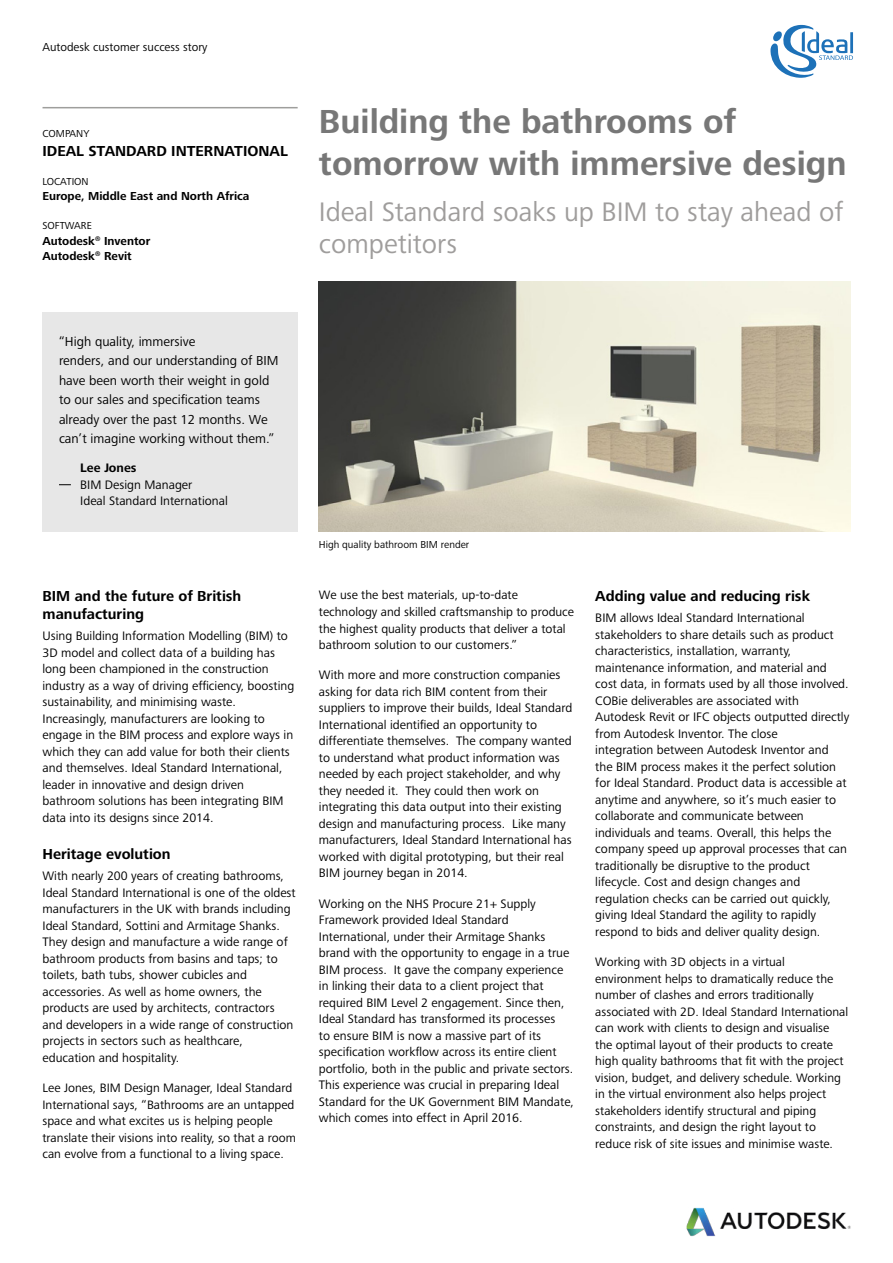
<style>
.page{position:relative;width:893px;height:1263px;background:#fff}
.page>*{position:absolute;margin:0;border:0;box-sizing:border-box;transform-origin:0 0}
.t1{font:700 34.5px/41.4px "Frutiger Next LTW1 G";color:#777}
.t2{font:27.75px/31.5px "Frutiger Next LTW1 G";color:#9f9d9c}
.t3{font:700 15px/18px "Frutiger Next LTW1 G";color:#000}
.t4{font:13.5px/19.5px "Frutiger Next LTW1 G";color:#000}
.t5{font:12.75px/16.5px "Frutiger Next LTW1 G";color:#000}
.t6{font:700 12.75px "Frutiger Next LTW1 G";color:#000}
.t7{font:12.6px/16.5px "Frutiger Next LTW1 G";color:#000}
.t8{font:700 12px/15px "Frutiger Next LTW1 G";color:#000}
.t9{font:12px "Frutiger Next LTW1 G";color:#000}
.t10{font:10.5px "Frutiger Next LTW1 G";color:#000}
</style>
<div class="page">
<hr style="left:43px;top:107px;width:255px;height:1px;background:#9e9e9c">
<div style="left:43px;top:313px;width:255px;height:219px;background:#e7e7e7"></div>
<img style="left:319px;top:281px;width:531px;height:251px">
<svg style="left:59px;top:484px;width:12px;height:1px"></svg>
<img style="left:686px;top:1207px;width:165px;height:30px">
<svg style="left:770px;top:25px;width:83px;height:53px"></svg>
<p class="t9" style="left:43px;top:40px;width:167px">Autodesk customer success story</p>
<p class="t10" style="left:43px;top:128px;width:48px">COMPANY</p>
<p class="t3" style="left:43px;top:142px;width:247px">IDEAL STANDARD INTERNATIONAL</p>
<p class="t10" style="left:43px;top:175px;width:48px">LOCATION</p>
<p class="t8" style="left:43px;top:189px;width:209px">Europe, Middle East and North Africa</p>
<p class="t10" style="left:43px;top:220px;width:51px">SOFTWARE</p>
<p class="t8" style="left:43px;top:234px;width:109px">Autodesk<sup>®</sup> Inventor<br>Autodesk<sup>®</sup> Revit</p>
<h1 class="t1" style="left:319px;top:102px;width:529px">Building the bathrooms of tomorrow with immersive design</h1>
<h2 class="t2" style="left:319px;top:197px;width:526px">Ideal Standard soaks up BIM to stay ahead of competitors</h2>
<p class="t4" style="left:59px;top:332px;width:221px">“High quality, immersive<br>renders, and our understanding of BIM have been worth their weight in gold to our sales and specification teams already over the past 12 months. We can’t imagine working without them.”</p>
<p class="t6" style="left:80px;top:461px;width:58px">Lee Jones</p>
<p class="t5" style="left:80px;top:477px;width:149px">BIM Design Manager<br>Ideal Standard International</p>
<p class="t3" style="left:43px;top:588px;width:200px">BIM and the future of British manufacturing</p>
<p class="t5" style="left:43px;top:628px;width:253px">Using Building Information Modelling (BIM) to 3D model and collect data of a building has long been championed in the construction industry as a way of driving efficiency, boosting sustainability, and minimising waste.<br>Increasingly, manufacturers are looking to engage in the BIM process and explore ways in which they can add value for both their clients and themselves. Ideal Standard International, leader in innovative and design driven bathroom solutions has been integrating BIM data into its designs since 2014.</p>
<p class="t3" style="left:43px;top:845px;width:130px">Heritage evolution</p>
<p class="t5" style="left:43px;top:868px;width:255px">With nearly 200 years of creating bathrooms, Ideal Standard International is one of the oldest manufacturers in the UK with brands including Ideal Standard, Sottini and Armitage Shanks.<br>They design and manufacture a wide range of bathroom products from basins and taps; to toilets, bath tubs, shower cubicles and accessories. As well as home owners, the products are used by architects, contractors and developers in a wide range of construction projects in sectors such as healthcare, education and hospitality.</p>
<p class="t7" style="left:43px;top:1080px;width:255px">Lee Jones, BIM Design Manager, Ideal Standard International says, “Bathrooms are an untapped space and what excites us is helping people translate their visions into reality, so that a room can evolve from a functional to a living space.</p>
<p class="t10" style="left:319px;top:538px;width:152px">High quality bathroom BIM render</p>
<p class="t7" style="left:319px;top:587px;width:257px">We use the best materials, up-to-date technology and skilled craftsmanship to produce the highest quality products that deliver a total bathroom solution to our customers.”</p>
<p class="t3" style="left:595px;top:588px;width:216px">Adding value and reducing risk</p>
<p class="t5" style="left:595px;top:610px;width:256px">BIM allows Ideal Standard International stakeholders to share details such as product characteristics, installation, warranty, maintenance information, and material and cost data, in formats used by all those involved.<br>COBie deliverables are associated with Autodesk Revit or IFC objects outputted directly from Autodesk Inventor. The close<br>integration between Autodesk Inventor and<br>the BIM process makes it the perfect solution for Ideal Standard. Product data is accessible at anytime and anywhere, so it’s much easier to collaborate and communicate between individuals and teams. Overall, this helps the company speed up approval processes that can traditionally be disruptive to the product lifecycle. Cost and design changes and regulation checks can be carried out quickly, giving Ideal Standard the agility to rapidly respond to bids and deliver quality design.</p>
<p class="t7" style="left:595px;top:954px;width:254px">Working with 3D objects in a virtual environment helps to dramatically reduce the number of clashes and errors traditionally associated with 2D. Ideal Standard International can work with clients to design and visualise the optimal layout of their products to create high quality bathrooms that fit with the project vision, budget, and delivery schedule. Working in the virtual environment also helps project stakeholders identify structural and piping constraints, and design the right layout to reduce risk of site issues and minimise waste.</p>
<p class="t5" style="left:319px;top:667px;width:255px">With more and more construction companies asking for data rich BIM content from their suppliers to improve their builds, Ideal Standard International identified an opportunity to differentiate themselves. The company wanted to understand what product information was needed by each project stakeholder, and why they needed it. They could then work on integrating this data output into their existing design and manufacturing process. Like many manufacturers, Ideal Standard International has worked with digital prototyping, but their real BIM journey began in 2014.</p>
<p class="t5" style="left:319px;top:896px;width:257px">Working on the NHS Procure 21+ Supply Framework provided Ideal Standard International, under their Armitage Shanks brand with the opportunity to engage in a true BIM process. It gave the company experience in linking their data to a client project that required BIM Level 2 engagement. Since then, Ideal Standard has transformed its processes<br>to ensure BIM is now a massive part of its specification workflow across its entire client portfolio, both in the public and private sectors.<br>This experience was crucial in preparing Ideal Standard for the UK Government BIM Mandate, which comes into effect in April 2016.</p>
</div>
